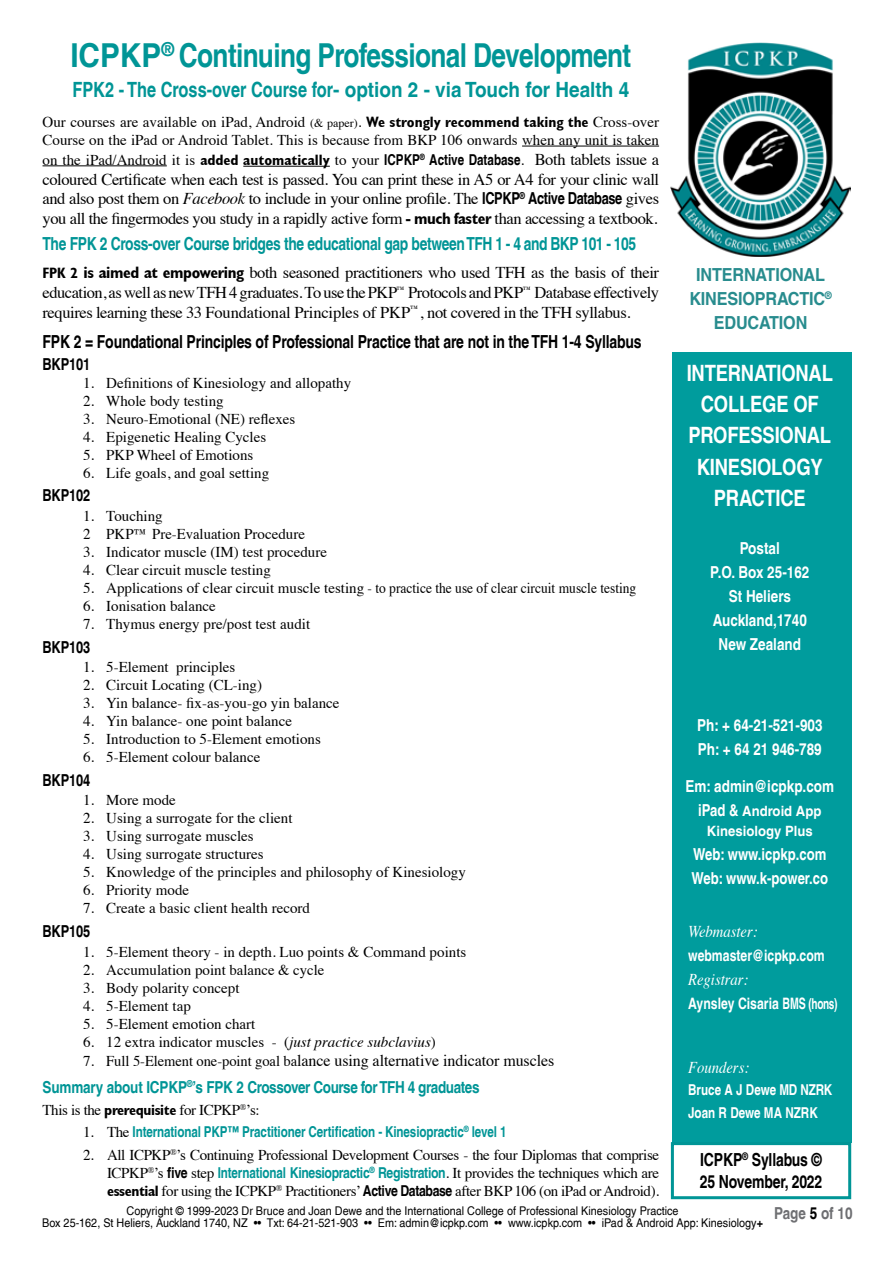
<style>
.page{position:relative;width:893px;height:1263px;background:#fff}
.page>*{position:absolute;margin:0;border:0;box-sizing:border-box;transform-origin:0 0}
.t1{font:700 condensed 33px "Helvetica LT";letter-spacing:-.02em;color:#009596;scale:1.1 1}
.t2{font:700 condensed 22.5px/31.2px "Helvetica LT";letter-spacing:-.01em;color:#fff;text-align:center}
.t3{font:700 condensed 21px "Helvetica LT";color:#009596;scale:.95 1}
.t4{font:700 condensed 18px/21.6px "Helvetica LT";letter-spacing:-.01em;color:#000;scale:.95 1}
.t5{font:700 condensed 18px "Helvetica LT";letter-spacing:-.02em;color:#009596;scale:.94 1}
.t6{font:700 condensed 18px/23.9px "Helvetica LT";letter-spacing:-.01em;color:#288c8e;text-align:center;scale:1.1 1}
.t7{font:16.5px/19.8px "Times";letter-spacing:-.025em;color:#000;text-align:justify}
.t8{font:700 condensed 16.5px/24px "Helvetica LT";color:#fff}
.t9{font:16.5px "Times";letter-spacing:-.005em;color:#000}
.t10{font:700 condensed 16.5px "Helvetica LT";letter-spacing:-.025em;color:#009596}
.t11{font:700 condensed 16.5px "Helvetica LT";letter-spacing:-.01em;color:#000;scale:.95 1}
.t12{font:italic 16.5px "Times";color:#fff;scale:.89 1}
.t13{font:700 condensed 16.5px "Helvetica LT";color:#6f7073}
.t14{font:700 condensed 15.75px "Helvetica LT";color:#fff;scale:.95 1}
.t15{font:15px/18px "Times";color:#000}
.t16{font:700 condensed 15px "Helvetica LT";letter-spacing:-.01em;color:#009596;scale:.95 1}
.t17{font:15px "Times";letter-spacing:-.025em;color:#000}
.t18{font:700 condensed 15px/22.2px "Helvetica LT";color:#fff;scale:.95 1}
.t19{font:700 condensed 14.25px/19.8px "Helvetica LT";color:#fff;text-align:center;scale:1.13 1}
.t20{font:condensed 12px/12px "Helvetica LT";color:#000;text-align:center;scale:1.1 1}
.s1{font-size:12px}
.s2{font-family:"Gill Sans";font-weight:700;font-stretch:condensed}
.s3{font-family:"Helvetica LT";font-weight:700;font-stretch:condensed}
.s4{font-size:16.5px}
.s5{font-style:italic}
.s6{font-family:"Gill Sans";font-weight:700;font-stretch:condensed;font-size:15px}
.s7{font-size:15px}
.s8{font-family:"Times";font-weight:400;font-stretch:normal;color:#000}
.s9{font-family:"Helvetica LT";font-weight:700;font-stretch:condensed;color:#009596}
.s10{font-weight:700}
.s11{color:#000}
.s12{color:#6d6e71}
</style>
<div class="page">
<div style="left:672px;top:352px;width:179px;height:791px;background:#009c9d"></div>
<img style="left:671px;top:43px;width:179px;height:214px">
<div style="left:671px;top:1142px;width:180px;height:57px;border:3px solid #009596"></div>
<hr style="left:522px;top:146px;width:137px;height:1px;background:#000">
<hr style="left:43px;top:165px;width:124px;height:1px;background:#000">
<hr style="left:243px;top:166px;width:87px;height:1px;background:#000">
<h1 class="t1" style="left:70px;top:36px;width:511px">ICPKP<sup>®</sup> Continuing Professional Development</h1>
<h3 class="t3" style="left:72px;top:77px;width:588px">FPK2 - The Cross-over Course for- option 2 - via Touch for Health 4</h3>
<p class="t15" style="left:43px;top:112px;width:618px">Our courses are available on iPad, Android <span class="s1">(&amp; paper)</span>. <span class="s2">We strongly recommend taking the</span> Cross-over<br>Course on the iPad or Android Tablet. This is because from BKP 106 onwards when any unit is taken</p>
<p class="t15" style="left:43px;top:149px;width:618px">on the iPad/Android it is <span class="s2">added automatically</span> to your <span class="s3">ICPKP</span><sup>®</sup> <span class="s3">Active Database</span>. <span class="s4">Both tablets issue a</span></p>
<p class="t7" style="left:43px;top:168px;width:618px">coloured Certificate when each test is passed. You can print these in A5 or A4 for your clinic wall and also post them on <span class="s5">Facebook</span> to include in your online profile. The <span class="s3">ICPKP</span><sup>®</sup> <span class="s3">Active Database</span> gives you all the fingermodes you study in a rapidly active form <span class="s2">- much faster</span> than accessing a textbook.</p>
<p class="t5" style="left:43px;top:233px;width:633px">The FPK 2 Cross-over Course bridges the educational gap between TFH 1 - 4 and BKP 101 - 105</p>
<p class="t7" style="left:43px;top:261px;width:618px"><span class="s6">FPK 2</span> <span class="s2">is aimed at empowering</span> both seasoned practitioners who used TFH as the basis of their education, as well as new TFH 4 graduates. To use the PKP<sup>™</sup> Protocols and PKP<sup>™</sup> Database effectively requires learning these 33 Foundational Principles of PKP<sup>™</sup>, not covered in the TFH syllabus.</p>
<p class="t4" style="left:43px;top:331px;width:632px">FPK 2 = Foundational Principles of Professional Practice that are not in the TFH 1-4 Syllabus</p>
<p class="t11" style="left:43px;top:354px;width:52px">BKP101</p>
<p class="t15" style="left:83px;top:372px;width:270px">1. Definitions of Kinesiology and allopathy</p>
<p class="t15" style="left:83px;top:390px;width:142px">2. Whole body testing</p>
<p class="t15" style="left:83px;top:408px;width:214px">3. Neuro-Emotional (NE) reflexes</p>
<p class="t15" style="left:83px;top:426px;width:185px">4. Epigenetic Healing Cycles</p>
<p class="t15" style="left:83px;top:444px;width:172px">5. PKP Wheel of Emotions</p>
<p class="t15" style="left:83px;top:462px;width:188px">6. Life goals, and goal setting</p>
<p class="t11" style="left:43px;top:485px;width:52px">BKP102</p>
<p class="t15" style="left:83px;top:506px;width:223px">1. Touching<br>2 PKP™ Pre-Evaluation Procedure</p>
<p class="t15" style="left:83px;top:542px;width:246px">3. Indicator muscle (IM) test procedure</p>
<p class="t15" style="left:83px;top:560px;width:189px">4. Clear circuit muscle testing</p>
<p class="t15" style="left:83px;top:578px;width:555px">5. Applications of clear circuit muscle testing - to practice the use of clear circuit muscle testing</p>
<p class="t15" style="left:83px;top:596px;width:134px">6. Ionisation balance</p>
<p class="t15" style="left:83px;top:614px;width:229px">7. Thymus energy pre/post test audit</p>
<p class="t11" style="left:43px;top:637px;width:52px">BKP103</p>
<p class="t15" style="left:83px;top:657px;width:154px">1. 5-Element principles</p>
<p class="t15" style="left:83px;top:675px;width:181px">2. Circuit Locating (CL-ing)</p>
<p class="t15" style="left:83px;top:693px;width:258px">3. Yin balance- fix-as-you-go yin balance</p>
<p class="t15" style="left:83px;top:711px;width:211px">4. Yin balance- one point balance</p>
<p class="t15" style="left:83px;top:729px;width:239px">5. Introduction to 5-Element emotions</p>
<p class="t15" style="left:83px;top:747px;width:179px">6. 5-Element colour balance</p>
<p class="t11" style="left:43px;top:770px;width:52px">BKP104</p>
<p class="t15" style="left:83px;top:790px;width:94px">1. More mode</p>
<p class="t15" style="left:83px;top:808px;width:211px">2. Using a surrogate for the client</p>
<p class="t15" style="left:83px;top:826px;width:172px">3. Using surrogate muscles</p>
<p class="t15" style="left:83px;top:844px;width:182px">4. Using surrogate structures</p>
<p class="t15" style="left:83px;top:862px;width:384px">5. Knowledge of the principles and philosophy of Kinesiology</p>
<p class="t15" style="left:83px;top:880px;width:108px">6. Priority mode</p>
<p class="t15" style="left:83px;top:898px;width:228px">7. Create a basic client health record</p>
<p class="t11" style="left:43px;top:921px;width:52px">BKP105</p>
<p class="t15" style="left:83px;top:941px;width:385px">1. 5-Element theory - in depth. Luo points &amp; Command points</p>
<p class="t15" style="left:83px;top:959px;width:243px">2. Accumulation point balance &amp; cycle</p>
<p class="t15" style="left:83px;top:977px;width:158px">3. Body polarity concept</p>
<p class="t15" style="left:83px;top:995px;width:109px">4. 5-Element tap</p>
<p class="t15" style="left:83px;top:1013px;width:174px">5. 5-Element emotion chart</p>
<p class="t15" style="left:83px;top:1031px;width:354px">6. 12 extra indicator muscles - (<span class="s5">just practice subclavius</span>)</p>
<p class="t9" style="left:83px;top:1045px;width:473px"><span class="s7">7. Full 5-Element one-point goal ba</span>lance using alternative indicator muscles</p>
<p class="t10" style="left:43px;top:1077px;width:439px">Summary about ICPKP<sup>®</sup>’s FPK 2 Crossover Course for TFH 4 graduates</p>
<p class="t17" style="left:43px;top:1096px;width:219px">This is the <span class="s2">prerequisite</span> for ICPKP<sup>®</sup>’s:</p>
<p class="t16" style="left:83px;top:1123px;width:447px"><span class="s8">1. The</span> International PKP™ Practitioner Certification - Kinesiopractic<sup>®</sup> level 1</p>
<p class="t15" style="left:107px;top:1144px;width:554px;text-align:justify;text-indent:-24px">2. All ICPKP<sup>®</sup>’s Continuing Professional Development Courses - the four Diplomas that comprise ICPKP<sup>®</sup>’s <span class="s3">five</span> step <span class="s9">International Kinesiopractic</span><sup>®</sup> <span class="s9">Registration</span>. It provides the techniques which are <span class="s2">essential</span> for using the ICPKP<sup>®</sup> Practitioners’ <span class="s3">Active Database</span> after BKP 106 (on iPad or Android).</p>
<p class="t6" style="left:689px;top:262px;width:131px">INTERNATIONAL<br>KINESIOPRACTIC<sup>®<br></sup>EDUCATION</p>
<h2 class="t2" style="left:687px;top:357px;width:148px">INTERNATIONAL<br>COLLEGE OF<br>PROFESSIONAL<br>KINESIOLOGY<br>PRACTICE</h2>
<p class="t8" style="left:710px;top:536px;width:101px;text-align:center">Postal<br>P.O. Box 25-162<br>St Heliers<br>Auckland,1740<br>New Zealand</p>
<p class="t8" style="left:697px;top:713px;width:127px">Ph: + 64-21-521-903<br>Ph: + 64 21 946-789</p>
<p class="t8" style="left:685px;top:774px;width:150px">Em: admin@icpkp.com</p>
<p class="t19" style="left:698px;top:801px;width:111px"><span class="s4">iPad &amp;</span> Android App<br>Kinesiology Plus</p>
<p class="t8" style="left:691px;top:842px;width:138px">Web: www.icpkp.com<br>Web: www.k-power.co</p>
<p class="t12" style="left:688px;top:917px;width:80px">Webmaster:</p>
<p class="t14" style="left:688px;top:945px;width:145px">webmaster@icpkp.com</p>
<p class="t12" style="left:688px;top:965px;width:69px">Registrar:</p>
<p class="t14" style="left:688px;top:993px;width:159px">Aynsley Cisaria BMS <span class="s7">(hons)</span></p>
<p class="t12" style="left:688px;top:1053px;width:70px">Founders:</p>
<p class="t18" style="left:688px;top:1078px;width:153px">Bruce A J Dewe MD NZRK<br>Joan R Dewe MA NZRK</p>
<p class="t4" style="left:700px;top:1148px;width:131px">ICPKP<sup>®</sup> Syllabus ©<br>25 November, 2022</p>
<p class="t20" style="left:42px;top:1205px;width:657px">Copyright © 1999-2023 Dr Bruce and Joan Dewe and the International College of Professional Kinesiology Practice<br>Box 25-162, St Heliers, Auckland 1740, NZ •• Txt: 64-21-521-903 •• Em: admin@icpkp.com •• www.icpkp.com •• iPad &amp; Android App: Kinesiology<span class="s10">+</span></p>
<p class="t13" style="left:774px;top:1203px;width:80px">Page <span class="s11">5</span> <span class="s12">of 10</span></p>
</div>
